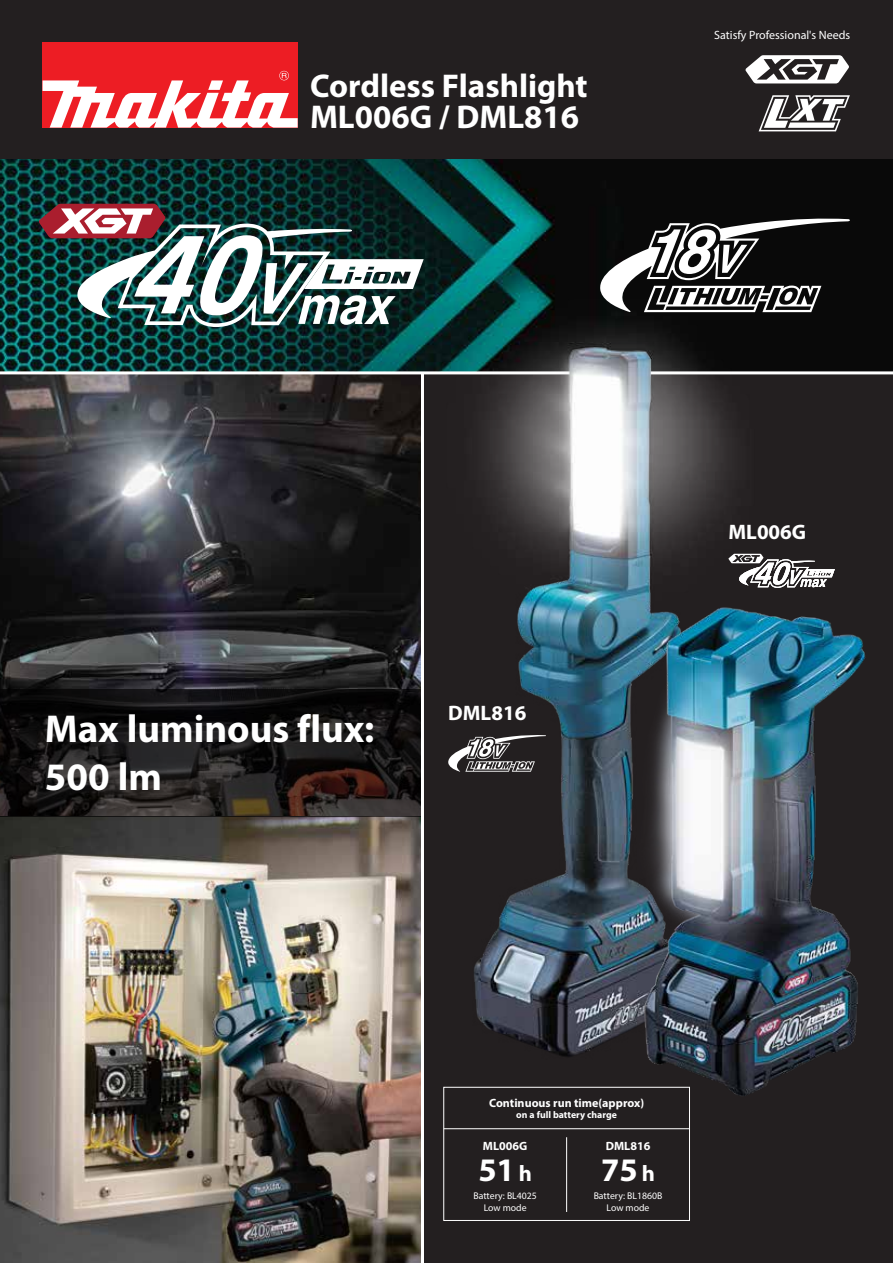
<style>
.page{position:relative;width:893px;height:1263px;background:#fff}
.page>*{position:absolute;margin:0;border:0;box-sizing:border-box;transform-origin:0 0}
.t1{font:700 39px/48px "Myriad Pro";color:#fff}
.t2{font:700 33px "Myriad Pro";color:#fff}
.t3{font:700 21px "Myriad Pro";color:#fff}
.t4{font:700 12px "Myriad Pro";color:#fff}
.t5{font:12px "Myriad Pro";color:#fff}
.t6{font:9.75px/12px "Myriad Pro";color:#fff;text-align:center}
.t7{font:700 9.75px "Myriad Pro";color:#fff}
.s1{font-size:22.5px}
</style>
<div class="page">
<div style="left:0;top:373px;width:893px;height:890px;background:#231f20"></div>
<div style="left:0;top:0;width:893px;height:161px;background:#231f20"></div>
<div style="left:43px;top:43px;width:255px;height:85px;background:#ed1d24"></div>
<svg style="left:43px;top:71px;width:255px;height:57px"></svg>
<img style="left:0;top:159px;width:893px;height:212px">
<img style="left:0;top:374px;width:421px;height:889px">
<hr style="left:0;top:371px;width:893px;height:3px;background:#fff">
<img style="left:430px;top:290px;width:352px;height:767px">
<img style="left:591px;top:578px;width:275px;height:518px">
<svg style="left:0;top:689px;width:421px;height:127px"></svg>
<hr style="left:421px;top:373px;width:3px;height:890px;background:#fff">
<svg style="left:39px;top:204px;width:385px;height:123px"></svg>
<svg style="left:745px;top:55px;width:104px;height:28px"></svg>
<svg style="left:759px;top:95px;width:91px;height:36px"></svg>
<svg style="left:448px;top:735px;width:98px;height:37px"></svg>
<svg style="left:728px;top:554px;width:107px;height:34px"></svg>
<div style="left:443px;top:1087px;width:247px;height:134px;border:1px solid #fff"></div>
<hr style="left:444px;top:1128px;width:245px;height:1px;background:#fff">
<hr style="left:566px;top:1137px;width:1px;height:75px;background:#fff">
<svg style="left:599px;top:218px;width:251px;height:94px"></svg>
<h2 class="t2" style="left:310px;top:64px;width:279px">Cordless Flashlight</h2>
<h2 class="t2" style="left:310px;top:95px;width:271px">ML006G / DML816</h2>
<p class="t5" style="left:714px;top:27px;width:138px">Satisfy Professional's Needs</p>
<h1 class="t1" style="left:45px;top:704px;width:331px">Max luminous flux:<br>500 lm</h1>
<h3 class="t3" style="left:448px;top:699px;width:80px">DML816</h3>
<h3 class="t3" style="left:728px;top:518px;width:79px">ML006G</h3>
<p class="t4" style="left:489px;top:1095px;width:156px">Continuous run time(approx)</p>
<p class="t7" style="left:516px;top:1109px;width:102px">on a full battery charge</p>
<p class="t4" style="left:483px;top:1138px;width:46px">ML006G</p>
<h2 class="t2" style="left:478px;top:1148px;width:55px">51<span class="s1">h</span></h2>
<p class="t6" style="left:473px;top:1189px;width:65px">Battery: BL4025<br>Low mode</p>
<p class="t4" style="left:606px;top:1138px;width:46px">DML816</p>
<h2 class="t2" style="left:601px;top:1148px;width:55px">75<span class="s1">h</span></h2>
<p class="t6" style="left:594px;top:1189px;width:70px">Battery: BL1860B<br>Low mode</p>
</div>
